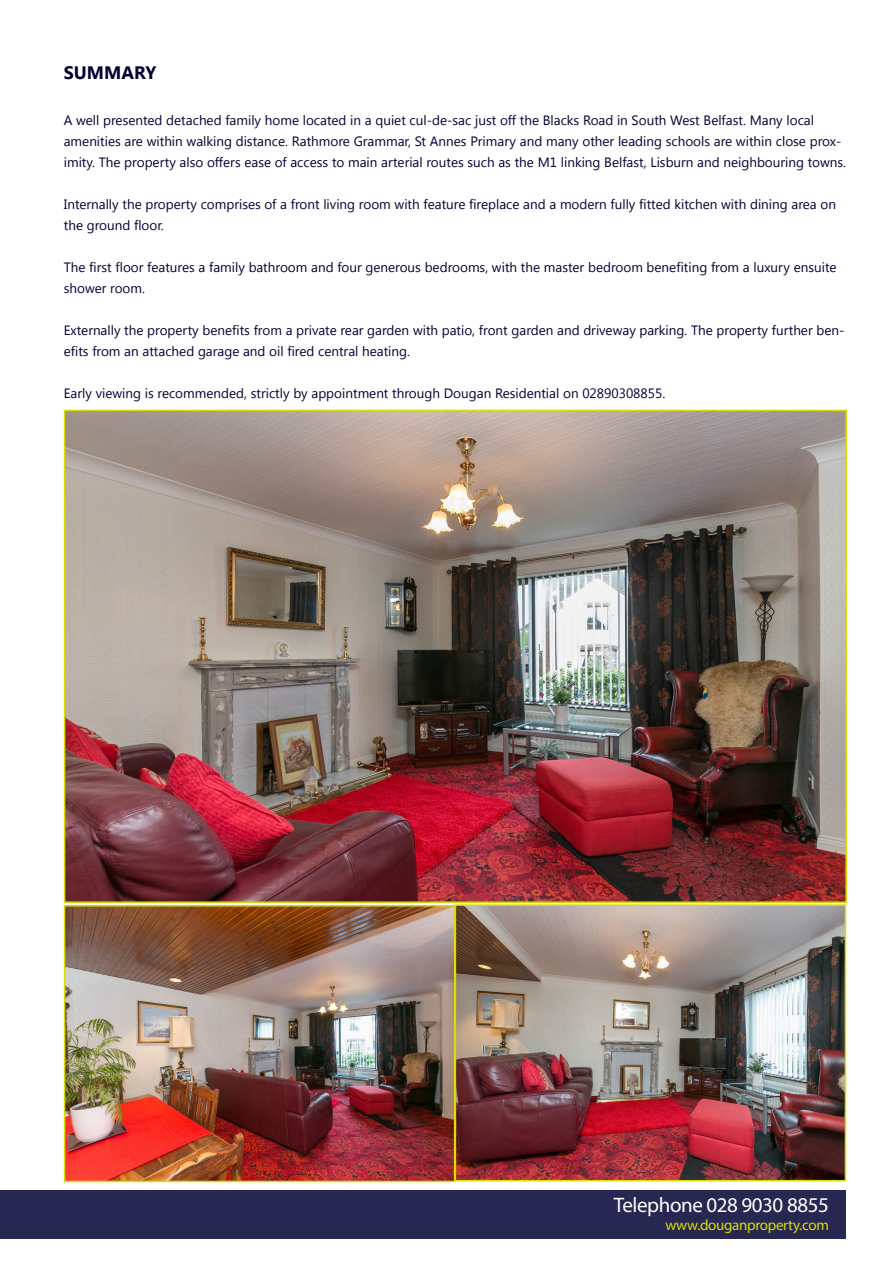
<style>
.page{position:relative;width:893px;height:1263px;background:#fff}
.page>*{position:absolute;margin:0;border:0;box-sizing:border-box;transform-origin:0 0}
.t1{font:21px "Myriad Pro";letter-spacing:-.02em;color:#fff}
.t2{font:700 18px "Segoe UI";color:#003}
.t3{font:15px "Myriad Pro";letter-spacing:-.02em;color:#dbdc00}
.t4{font:13.5px/21px "Segoe UI";color:#003}
</style>
<div class="page">
<img style="left:67px;top:413px;width:777px;height:487px">
<img style="left:67px;top:907px;width:776px;height:272px">
<div style="left:64px;top:905px;width:391px;height:277px;border:2px solid #dbdc00"></div>
<div style="left:455px;top:904px;width:391px;height:277px;border:2px solid #dbdc00"></div>
<div style="left:0;top:1191px;width:846px;height:48px;background:#272752"></div>
<p class="t2" style="left:64px;top:60px;width:94px">SUMMARY</p>
<p class="t4" style="left:64px;top:109px;width:784px">A well presented detached family home located in a quiet cul-de-sac just off the Blacks Road in South West Belfast. Many local amenities are within walking distance. Rathmore Grammar, St Annes Primary and many other leading schools are within close prox&shy;imity. The property also offers ease of access to main arterial routes such as the M1 linking Belfast, Lisburn and neighbouring towns.</p>
<p class="t4" style="left:64px;top:193px;width:774px">Internally the property comprises of a front living room with feature fireplace and a modern fully fitted kitchen with dining area on the ground floor.</p>
<p class="t4" style="left:64px;top:256px;width:774px">The first floor features a family bathroom and four generous bedrooms, with the master bedroom benefiting from a luxury ensuite shower room.</p>
<p class="t4" style="left:64px;top:319px;width:782px">Externally the property benefits from a private rear garden with patio, front garden and driveway parking. The property further ben&shy;efits from an attached garage and oil fired central heating.</p>
<p class="t4" style="left:64px;top:382px;width:603px">Early viewing is recommended, strictly by appointment through Dougan Residential on 02890308855.</p>
<p class="t1" style="left:614px;top:1192px;width:216px">Telephone 028 9030 8855</p>
<p class="t3" style="left:665px;top:1216px;width:165px">www.douganproperty.com</p>
</div>
